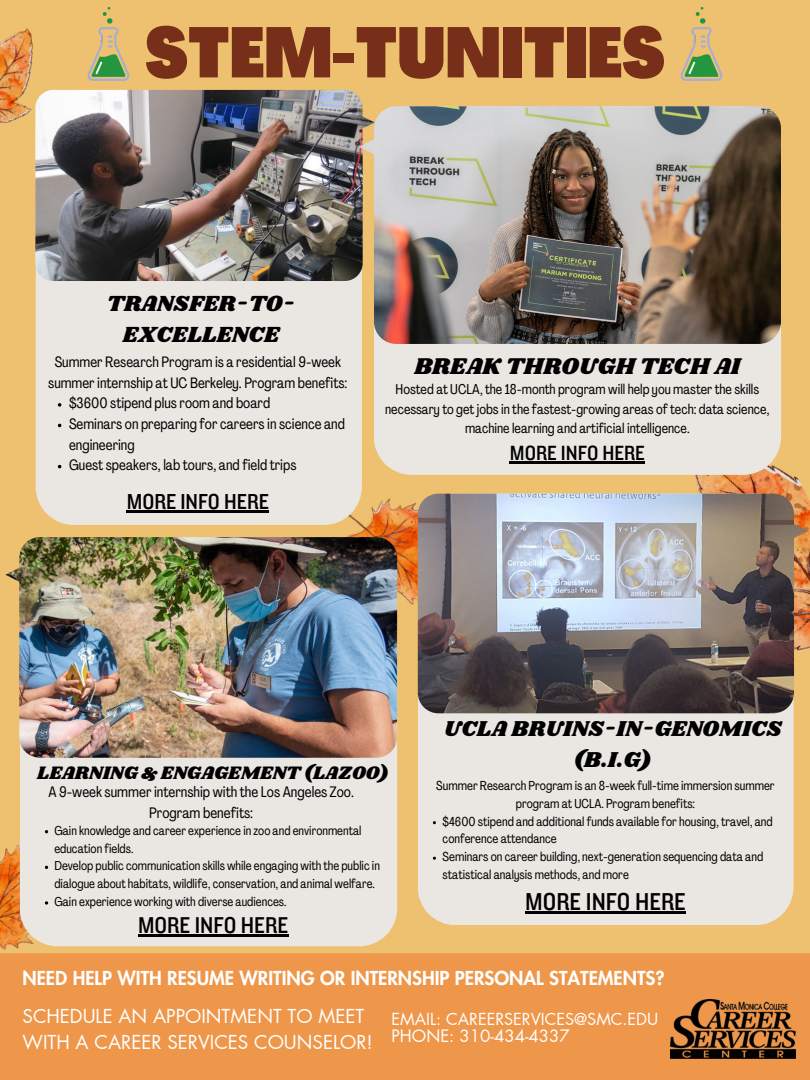
<style>
.page{position:relative;width:810px;height:1080px;background:#eec170}
.page>*{position:absolute;margin:0;border:0;box-sizing:border-box;transform-origin:0 0}
.t1{font:900 69.94px "Agrandir Tight";color:#772f1a}
.t2{font:25.38px "Knockout 30";color:#000}
.t3{font:23.75px "Knockout 30";color:#000}
.t4{font:23.62px "Shrikhand";color:#000}
.t5{font:22.69px/31.4px "Shrikhand";color:#000;text-align:center}
.t6{font:22.5px "Knockout 30";color:#000}
.t7{font:22.31px/30.7px "Shrikhand";color:#000;text-align:center}
.t8{font:21.31px "Knockout 30";color:#000}
.t9{font:800 18.81px "Futura LT Pro";color:#fff}
.t10{font:18.81px/26.2px "Futura LT Pro";color:#fff}
.t11{font:18.69px "Shrikhand";color:#000}
.t12{font:16.75px "Futura LT Pro";color:#fff}
.t13{font:16.25px "Futura LT Pro";color:#fff}
.t14{font:15px/20.6px "Agrandir Tight";color:#000;text-align:center}
.t15{font:14.88px/20.6px "Agrandir Tight";color:#000;text-align:center}
.t16{font:14.06px/19.4px "Agrandir Tight";color:#000;text-align:center}
.t17{font:12.88px/17.8px "Agrandir Tight";color:#000}
.t18{font:12.75px/17.8px "Agrandir Tight";color:#000}
</style>
<div class="page">
<img style="left:633px;top:470px;width:177px;height:179px">
<div style="left:0;top:953px;width:810px;height:127px;background:#ee964a"></div>
<img style="left:670px;top:999px;width:125px;height:60px">
<img style="left:346px;top:498px;width:72px;height:117px">
<img style="left:0;top:28px;width:70px;height:95px">
<img style="left:0;top:844px;width:70px;height:110px">
<img style="left:680px;top:7px;width:43px;height:74px">
<img style="left:87px;top:7px;width:43px;height:74px">
<div style="left:36px;top:281px;width:326px;height:244px;background:#eae7e3"></div>
<img style="left:35px;top:90px;width:328px;height:191px">
<div style="left:374px;top:344px;width:407px;height:131px;background:#eae7e3"></div>
<hr style="left:510px;top:462px;width:135px;height:2px;background:#000">
<img style="left:359px;top:106px;width:422px;height:238px">
<div style="left:418px;top:713px;width:376px;height:212px;background:#eae7e3"></div>
<img style="left:418px;top:494px;width:390px;height:219px">
<hr style="left:525px;top:912px;width:161px;height:2px;background:#000">
<svg style="left:58px;top:403px;width:3px;height:4px"></svg>
<hr style="left:127px;top:511px;width:142px;height:2px;background:#000">
<div style="left:20px;top:758px;width:377px;height:188px;background:#eae7e3"></div>
<img style="left:5px;top:537px;width:392px;height:221px">
<svg style="left:45px;top:901px;width:3px;height:4px"></svg>
<hr style="left:138px;top:935px;width:150px;height:2px;background:#000">
<p class="t1" style="left:145px;top:25px;width:521px">STEM-TUNITIES</p>
<p class="t5" style="left:107px;top:288px;width:190px">TRANSFER-TO-<br>EXCELLENCE</p>
<h5 class="t15" style="left:48px;top:353px;width:301px">Summer Research Program is a residential 9-week summer internship at UC Berkeley. Program benefits:</h5>
<p class="t15" style="left:69px;top:394px;width:203px">$3600 stipend plus room and board</p>
<p class="t15" style="left:69px;top:415px;width:277px;text-align:left">Seminars on preparing for careers in science and engineering</p>
<p class="t15" style="left:69px;top:456px;width:229px">Guest speakers, lab tours, and field trips</p>
<p class="t6" style="left:127px;top:488px;width:144px">MORE INFO HERE</p>
<p class="t4" style="left:414px;top:349px;width:328px">BREAK THROUGH TECH AI</p>
<p class="t16" style="left:385px;top:381px;width:386px">Hosted at UCLA, the 18-month program will help you master the skills necessary to get jobs in the fastest-growing areas of tech: data science, machine learning and artificial intelligence.</p>
<h3 class="t8" style="left:510px;top:440px;width:137px">MORE INFO HERE</h3>
<h3 class="t11" style="left:37px;top:760px;width:353px">LEARNING &amp; ENGAGEMENT (LAZOO)</h3>
<h6 class="t14" style="left:48px;top:783px;width:307px">A 9-week summer internship with the Los Angeles Zoo.<br>Program benefits:</h6>
<p class="t18" style="left:54px;top:823px;width:309px">Gain knowledge and career experience in zoo and environmental education fields.</p>
<h4 class="t18" style="left:54px;top:858px;width:327px">Develop public communication skills while engaging with the public in dialogue about habitats, wildlife, conservation, and animal welfare.</h4>
<h5 class="t18" style="left:54px;top:894px;width:234px">Gain experience working with diverse audiences.</h5>
<h6 class="t3" style="left:138px;top:910px;width:152px">MORE INFO HERE</h6>
<h2 class="t7" style="left:444px;top:714px;width:340px">UCLA BRUINS-IN-GENOMICS (B.I.G)</h2>
<p class="t17" style="left:436px;top:778px;width:340px;text-align:center">Summer Research Program is an 8-week full-time immersion summer program at UCLA. Program benefits:</p>
<p class="t17" style="left:443px;top:814px;width:332px">$4600 stipend and additional funds available for housing, travel, and conference attendance</p>
<p class="t17" style="left:443px;top:849px;width:322px">Seminars on career building, next-generation sequencing data and statistical analysis methods, and more</p>
<p class="t2" style="left:525px;top:886px;width:162px">MORE INFO HERE</p>
<p class="t9" style="left:23px;top:969px;width:644px">NEED HELP WITH RESUME WRITING OR INTERNSHIP PERSONAL STATEMENTS?</p>
<p class="t10" style="left:23px;top:1003px;width:352px">SCHEDULE AN APPOINTMENT TO MEET<br>WITH A CAREER SERVICES COUNSELOR!</p>
<p class="t13" style="left:392px;top:1012px;width:268px">EMAIL: CAREERSERVICES@SMC.EDU</p>
<h2 class="t12" style="left:392px;top:1028px;width:180px">PHONE: 310-434-4337</h2>
</div>
